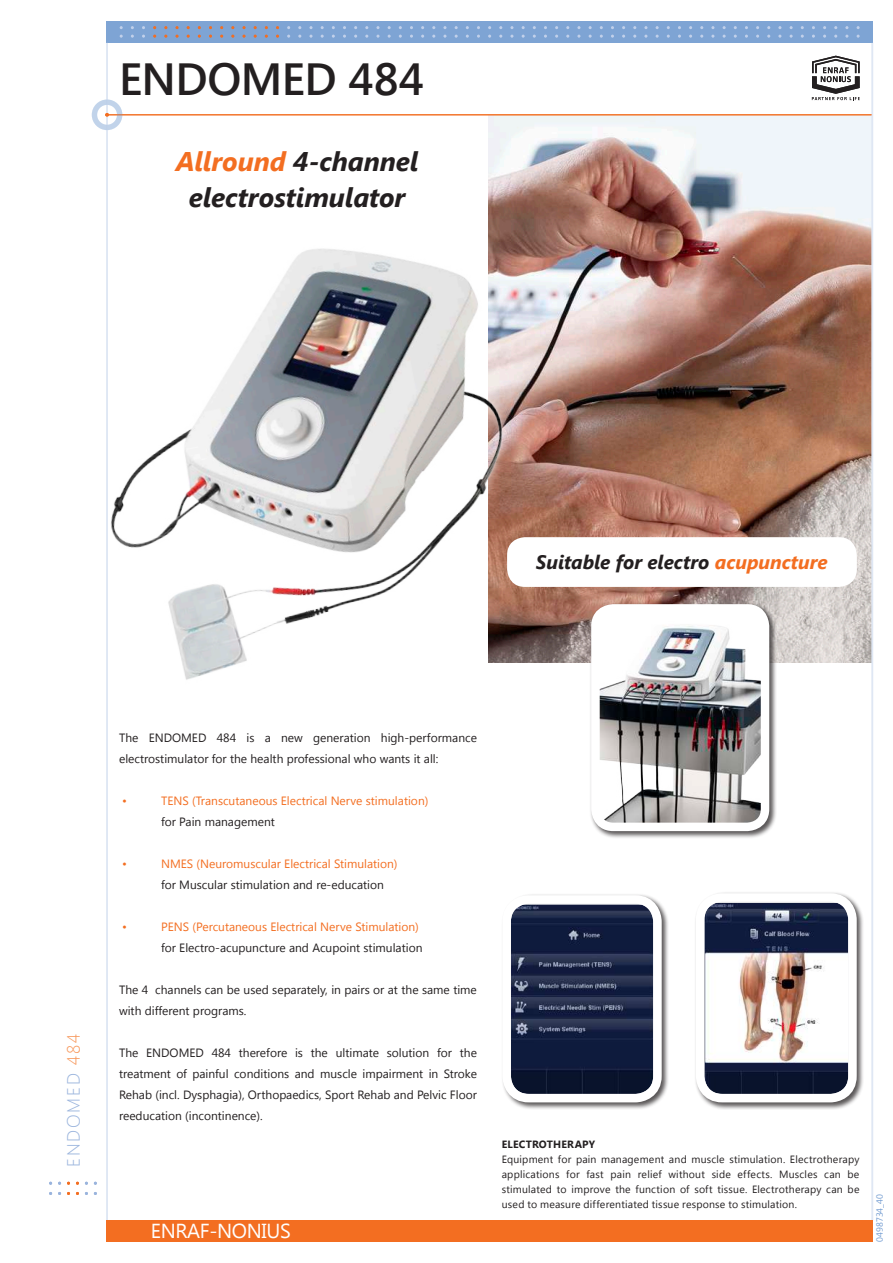
<style>
.page{position:relative;width:893px;height:1263px;background:#fff}
.page>*{position:absolute;margin:0;border:0;box-sizing:border-box;transform-origin:0 0}
.t1{font:600 45px "Segoe UI";letter-spacing:-.015em;color:#231f20}
.t2{font:italic 700 27px/36px "Segoe UI";letter-spacing:-.005em;color:#231f20;text-align:center}
.t3{font:20.25px "Segoe UI";letter-spacing:-.02em;color:#fff}
.t4{font:italic 700 19.5px "Segoe UI";color:#231f20}
.t5{font:300 17.85px "Segoe UI";letter-spacing:.1em;color:#9ab4dd}
.t6{font:12px/21px "Segoe UI";color:#231f20}
.t7{font:12px "Segoe UI";color:#f36e21}
.t8{font:10.5px/15px "Segoe UI";letter-spacing:.015em;color:#231f20;text-align:justify}
.t9{font:700 10.5px "Segoe UI";letter-spacing:.015em;color:#231f20}
.t10{font:9px "Segoe UI";color:#729cd1}
.s1{color:#f36e21}
.s2{color:#f7975a}
</style>
<div class="page">
<img style="left:489px;top:116px;width:383px;height:547px">
<div style="left:694px;top:891px;width:170px;height:219px;background:#231f20;opacity:.75"></div>
<img style="left:706px;top:903px;width:141px;height:189px">
<div style="left:696px;top:893px;width:161px;height:209px;border:9px solid #fff;border-radius:22px"></div>
<div style="left:501px;top:893px;width:168px;height:217px;background:#231f20;opacity:.75"></div>
<img style="left:512px;top:905px;width:140px;height:187px">
<div style="left:502px;top:895px;width:160px;height:207px;border:9px solid #fff;border-radius:22px"></div>
<img style="left:111px;top:196px;width:442px;height:484px">
<div style="left:507px;top:537px;width:350px;height:50px;background:#fff;border-radius:18px"></div>
<div style="left:589px;top:602px;width:188px;height:236px;background:#231f20;opacity:.75"></div>
<img style="left:595px;top:614px;width:170px;height:213px">
<div style="left:591px;top:604px;width:178px;height:227px;border:9px solid #fff;border-radius:18px"></div>
<hr style="left:872px;top:43px;width:1px;height:1177px;background:#dfe7f4">
<hr style="left:106px;top:43px;width:2px;height:1177px;background:#dfe7f4">
<div style="left:106px;top:1220px;width:767px;height:22px;background:#f36e21"></div>
<svg style="left:106px;top:21px;width:767px;height:22px;background:#82a5d3"></svg>
<hr style="left:108px;top:114px;width:764px;height:1px;background:#f36e21">
<div style="left:92px;top:99px;width:30px;height:31px;border:5px solid #729cd1;border-radius:50%"></div>
<svg style="left:105px;top:113px;width:4px;height:4px"></svg>
<svg style="left:812px;top:56px;width:48px;height:44px"></svg>
<h1 class="t1" style="left:119px;top:48px;width:307px">ENDOMED 484</h1>
<h2 class="t2" style="left:176px;top:142px;width:244px"><span class="s1">Allround</span> 4-channel electrostimulator</h2>
<h3 class="t4" style="left:536px;top:548px;width:293px">Suitable for electro <span class="s1">acupuncture</span></h3>
<h3 class="t5" style="left:61px;top:1167px;width:135px;rotate:-90deg">ENDOMED <span class="s2">484</span></h3>
<p class="t6" style="left:119px;top:727px;width:359px">The ENDOMED 484 is a new generation high-performance electrostimulator for the health professional who wants it all:</p>
<p class="t7" style="left:122px;top:793px;width:6px">•</p>
<p class="t7" style="left:161px;top:793px;width:269px">TENS (Transcutaneous Electrical Nerve stimulation)</p>
<p class="t6" style="left:161px;top:811px;width:115px">for Pain management</p>
<p class="t7" style="left:122px;top:856px;width:6px">•</p>
<p class="t7" style="left:161px;top:856px;width:238px">NMES (Neuromuscular Electrical Stimulation)</p>
<p class="t6" style="left:161px;top:874px;width:224px">for Muscular stimulation and re-education</p>
<p class="t7" style="left:122px;top:919px;width:6px">•</p>
<p class="t7" style="left:161px;top:919px;width:259px">PENS (Percutaneous Electrical Nerve Stimulation)</p>
<p class="t6" style="left:161px;top:937px;width:263px">for Electro-acupuncture and Acupoint stimulation</p>
<p class="t6" style="left:119px;top:979px;width:359px">The 4 channels can be used separately, in pairs or at the same time with different programs.</p>
<p class="t6" style="left:119px;top:1042px;width:359px;text-align:justify">The ENDOMED 484 therefore is the ultimate solution for the treatment of painful conditions and muscle impairment in Stroke Rehab (incl. Dysphagia), Orthopaedics, Sport Rehab and Pelvic Floor reeducation (incontinence).</p>
<h3 class="t3" style="left:151px;top:1217px;width:141px">ENRAF-NONIUS</h3>
<p class="t9" style="left:502px;top:1137px;width:95px">ELECTROTHERAPY</p>
<p class="t8" style="left:502px;top:1151px;width:359px">Equipment for pain management and muscle stimulation. Electrotherapy applications for fast pain relief without side effects. Muscles can be stimulated to improve the function of soft tissue. Electrotherapy can be used to measure differentiated tissue response to stimulation.</p>
<p class="t10" style="left:873px;top:1242px;width:49px;rotate:-90deg">0498734_40</p>
</div>
